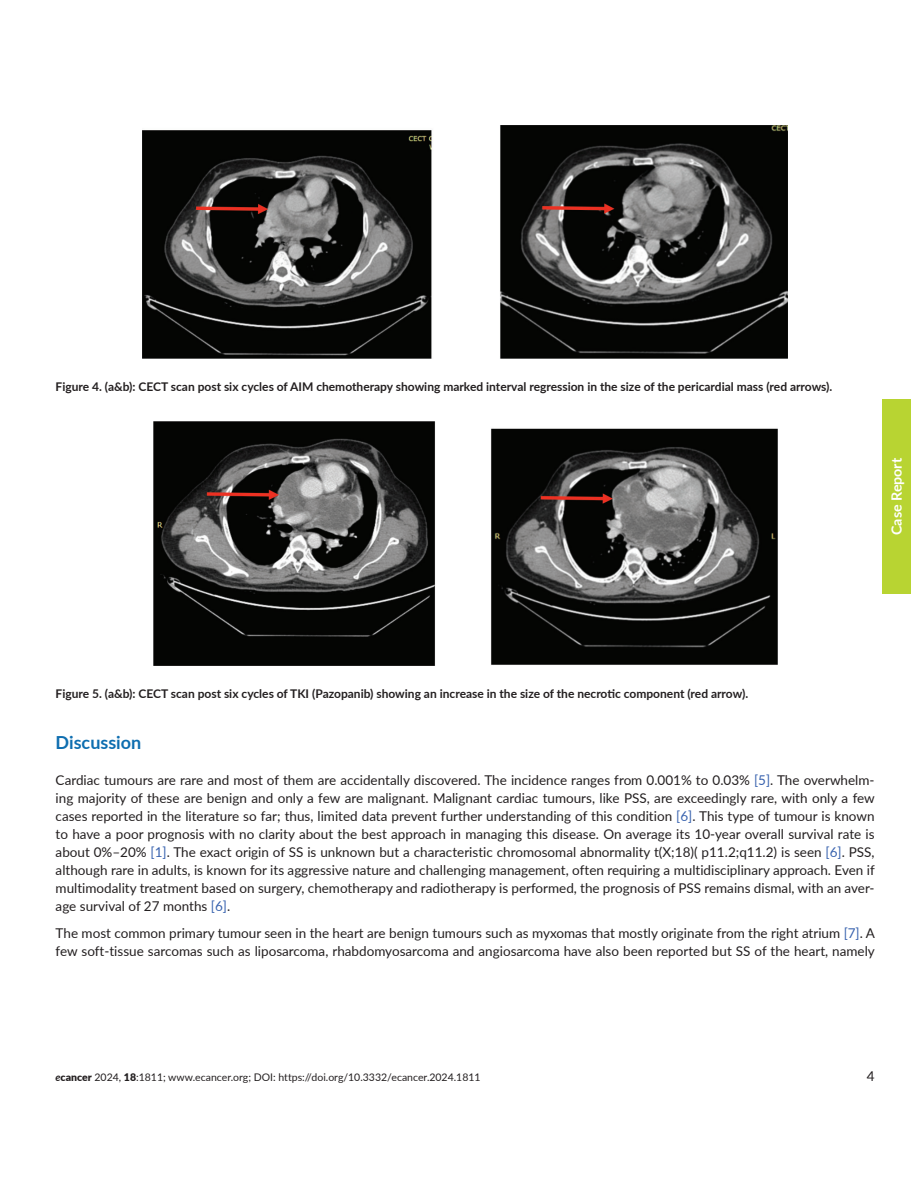
<style>
.page{position:relative;width:918px;height:1188px;background:#fff}
.page>*{position:absolute;margin:0;border:0;box-sizing:border-box;transform-origin:0 0}
.t1{font:700 18px "Lato";color:#0e6eb0}
.t2{font:700 14.25px "Lato";color:#fff}
.t3{font:13.5px/18px "Lato";color:#231f20;text-align:justify}
.t4{font:700 12px "Lato";color:#231f20}
.t5{font:10.5px "Lato";color:#231f20}
.s1{color:#3862ae}
.s2{font-weight:700;font-style:italic}
.s3{font-weight:900}
</style>
<div class="page">
<div style="left:882px;top:399px;width:29px;height:195px;background:#b8d432"></div>
<img style="left:143px;top:126px;width:645px;height:233px">
<img style="left:153px;top:422px;width:624px;height:244px">
<p class="t4" style="left:56px;top:378px;width:778px">Figure 4. (a&amp;b): CECT scan post six cycles of AIM chemotherapy showing marked interval regression in the size of the pericardial mass (red arrows).</p>
<p class="t2" style="left:886px;top:535px;width:79px;rotate:-90deg">Case Report</p>
<p class="t4" style="left:56px;top:685px;width:694px">Figure 5. (a&amp;b): CECT scan post six cycles of TKI (Pazopanib) showing an increase in the size of the necrotic component (red arrow).</p>
<h1 class="t1" style="left:56px;top:729px;width:87px">Discussion</h1>
<p class="t3" style="left:56px;top:771px;width:821px">Cardiac tumours are rare and most of them are accidentally discovered. The incidence ranges from 0.001% to 0.03% <span class="s1">[5]</span>. The overwhelm&shy;ing majority of these are benign and only a few are malignant. Malignant cardiac tumours, like PSS, are exceedingly rare, with only a few cases reported in the literature so far; thus, limited data prevent further understanding of this condition <span class="s1">[6]</span>. This type of tumour is known to have a poor prognosis with no clarity about the best approach in managing this disease. On average its 10-year overall survival rate is about 0%–20% <span class="s1">[1]</span>. The exact origin of SS is unknown but a characteristic chromosomal abnormality t(X;18)( p11.2;q11.2) is seen <span class="s1">[6]</span>. PSS, although rare in adults, is known for its aggressive nature and challenging management, often requiring a multidisciplinary approach. Even if multimodality treatment based on surgery, chemotherapy and radiotherapy is performed, the prognosis of PSS remains dismal, with an aver&shy;age survival of 27 months <span class="s1">[6]</span>.</p>
<p class="t3" style="left:56px;top:924px;width:821px">The most common primary tumour seen in the heart are benign tumours such as myxomas that mostly originate from the right atrium <span class="s1">[7]</span>. A few soft-tissue sarcomas such as liposarcoma, rhabdomyosarcoma and angiosarcoma have also been reported but SS of the heart, namely</p>
<p class="t5" style="left:56px;top:1070px;width:427px"><span class="s2">e</span><span class="s3">cancer</span> 2024, <span class="s3">18</span>:1811; www.ecancer.org; DOI: https://doi.org/10.3332/ecancer.2024.1811</p>
<p class="t3" style="left:867px;top:1067px;width:9px">4</p>
</div>
